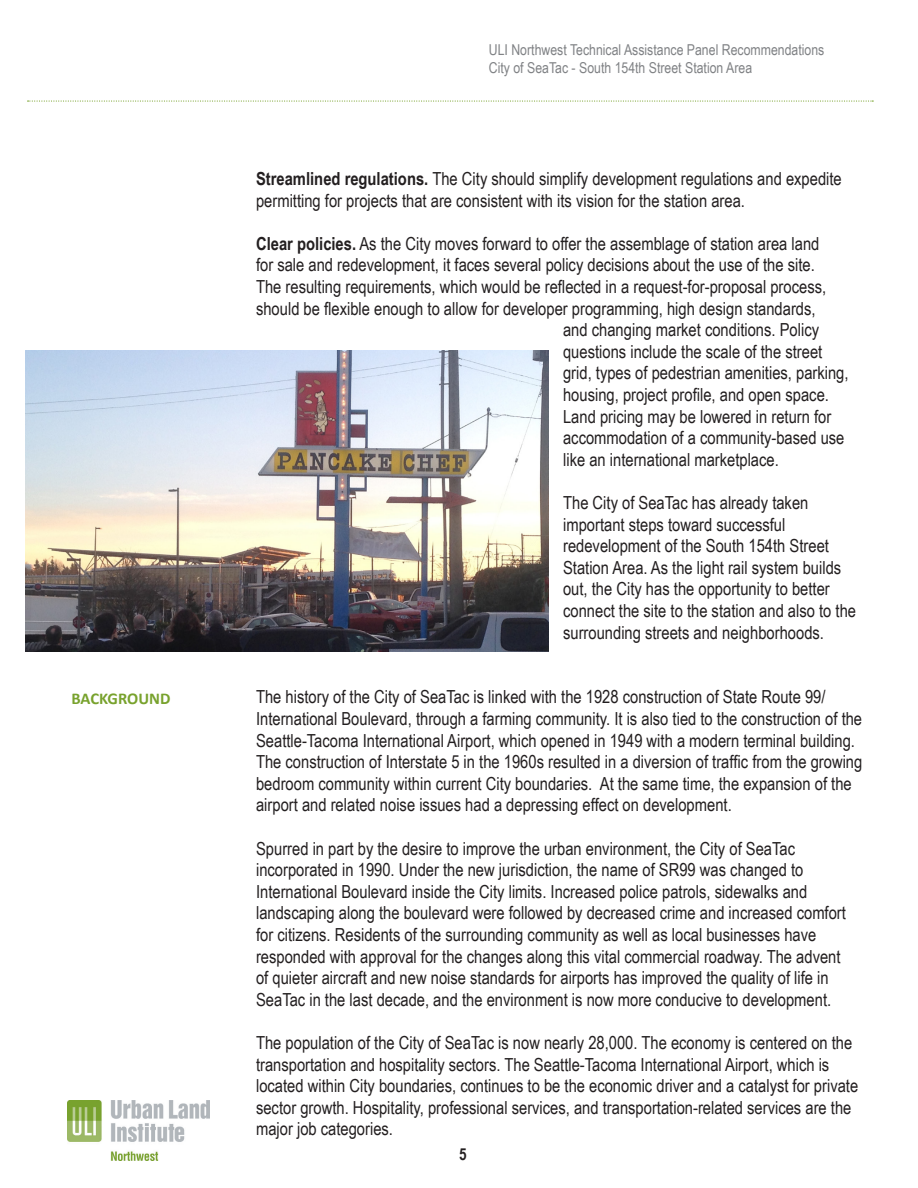
<style>
.page{position:relative;width:918px;height:1188px;background:#fff}
.page>*{position:absolute;margin:0;border:0;box-sizing:border-box;transform-origin:0 0}
.t1{font:18px/21.6px "Arial Narrow";color:#231f20}
.t2{font:700 16.5px "Calibri";color:#78a22d}
.t3{font:700 16.5px "Arial Narrow";color:#231f20}
.t4{font:15px/18px "Arial Narrow";color:#808285}
.s1{font-weight:700}
</style>
<div class="page">
<svg style="left:28px;top:100px;width:845px;height:2px"></svg>
<img style="left:68px;top:1101px;width:142px;height:60px">
<img style="left:26px;top:350px;width:522px;height:301px">
<p class="t2" style="left:72px;top:688px;width:100px">BACKGROUND</p>
<p class="t4" style="left:489px;top:40px;width:337px">ULI Northwest Technical Assistance Panel Recommendations<br>City of SeaTac - South 154th Street Station Area</p>
<p class="t1" style="left:256px;top:167px;width:587px"><span class="s1">Streamlined regulations.</span> The City should simplify development regulations and expedite permitting for projects that are consistent with its vision for the station area.</p>
<p class="t1" style="left:256px;top:232px;width:565px"><span class="s1">Clear policies.</span> As the City moves forward to offer the assemblage of station area land</p>
<p class="t1" style="left:256px;top:254px;width:560px">for sale and redevelopment, it faces several policy decisions about the use of the site.</p>
<p class="t1" style="left:256px;top:275px;width:572px">The resulting requirements, which would be reflected in a request-for-proposal process,</p>
<p class="t1" style="left:256px;top:297px;width:561px">should be flexible enough to allow for developer programming, high design standards,</p>
<p class="t1" style="left:563px;top:318px;width:257px">and changing market conditions. Policy</p>
<p class="t1" style="left:563px;top:340px;width:261px">questions include the scale of the street</p>
<p class="t1" style="left:563px;top:362px;width:287px">grid, types of pedestrian amenities, parking,</p>
<p class="t1" style="left:563px;top:383px;width:267px">housing, project profile, and open space.</p>
<p class="t1" style="left:563px;top:405px;width:270px">Land pricing may be lowered in return for</p>
<p class="t1" style="left:563px;top:426px;width:283px">accommodation of a community-based use</p>
<p class="t1" style="left:563px;top:448px;width:217px">like an international marketplace.</p>
<p class="t1" style="left:563px;top:491px;width:294px">The City of SeaTac has already taken important steps toward successful redevelopment of the South 154th Street Station Area. As the light rail system builds out, the City has the opportunity to better connect the site to the station and also to the surrounding streets and neighborhoods.</p>
<p class="t1" style="left:256px;top:686px;width:608px">The history of the City of SeaTac is linked with the 1928 construction of State Route 99/ International Boulevard, through a farming community. It is also tied to the construction of the Seattle-Tacoma International Airport, which opened in 1949 with a modern terminal building.<br>The construction of Interstate 5 in the 1960s resulted in a diversion of traffic from the growing bedroom community within current City boundaries. At the same time, the expansion of the airport and related noise issues had a depressing effect on development.</p>
<p class="t1" style="left:256px;top:837px;width:591px">Spurred in part by the desire to improve the urban environment, the City of SeaTac incorporated in 1990. Under the new jurisdiction, the name of SR99 was changed to International Boulevard inside the City limits. Increased police patrols, sidewalks and landscaping along the boulevard were followed by decreased crime and increased comfort for citizens. Residents of the surrounding community as well as local businesses have responded with approval for the changes along this vital commercial roadway. The advent of quieter aircraft and new noise standards for airports has improved the quality of life in SeaTac in the last decade, and the environment is now more conducive to development.</p>
<p class="t1" style="left:256px;top:1031px;width:604px">The population of the City of SeaTac is now nearly 28,000. The economy is centered on the transportation and hospitality sectors. The Seattle-Tacoma International Airport, which is located within City boundaries, continues to be the economic driver and a catalyst for private sector growth. Hospitality, professional services, and transportation-related services are the major job categories.</p>
<p class="t3" style="left:459px;top:1141px;width:9px">5</p>
</div>
